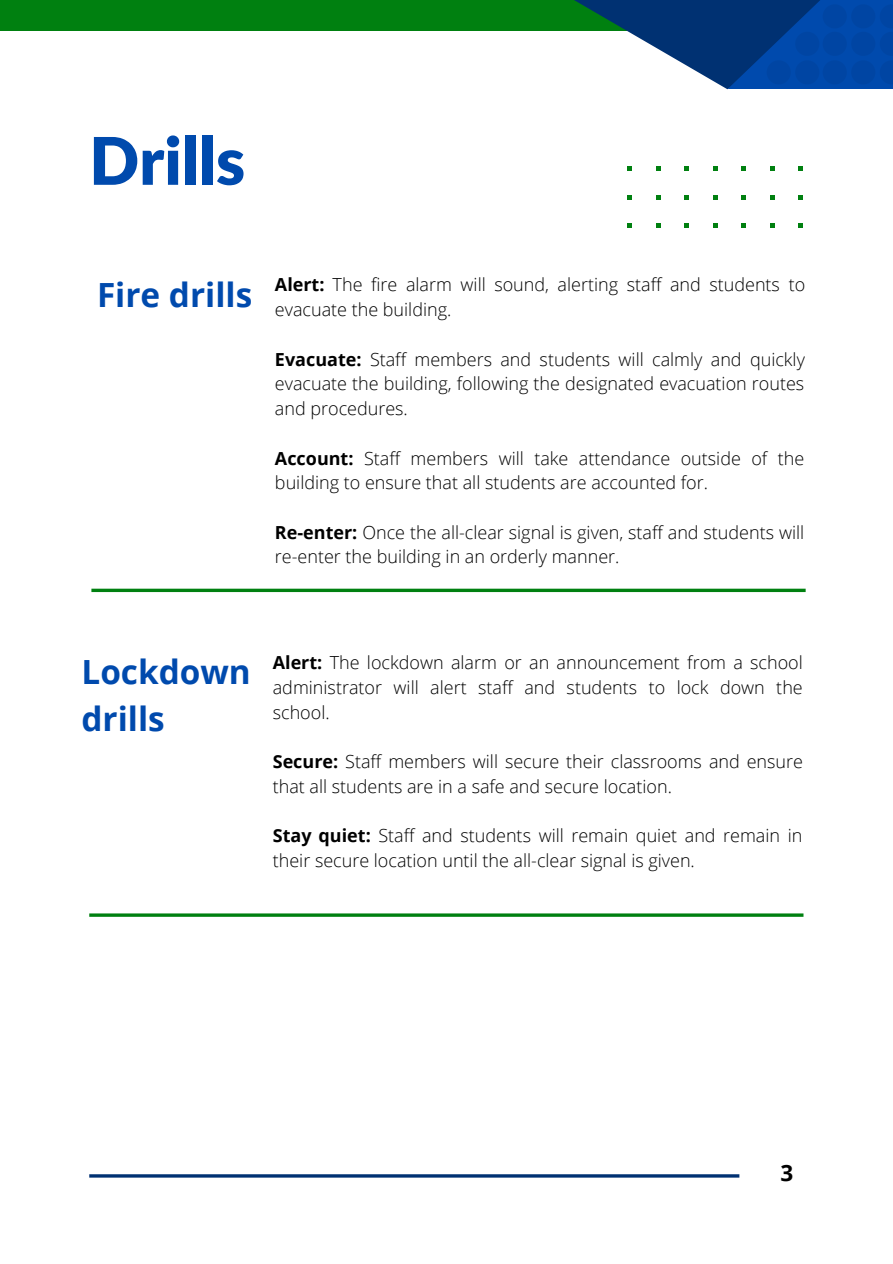
<style>
.page{position:relative;width:893px;height:1264px;background:#fff}
.page>*{position:absolute;margin:0;border:0;box-sizing:border-box;transform-origin:0 0}
.t1{font:900 65.55px "Lato";color:#004aad}
.t2{font:700 33.3px/46px "Open Sans";color:#004aad}
.t3{font:700 22.5px "Open Sans";color:#000}
.t4{font:300 18px/24.8px "Open Sans";color:#000}
.s1{font-weight:700}
</style>
<div class="page">
<svg style="left:627px;top:167px;width:5px;height:4px"></svg>
<svg style="left:627px;top:195px;width:5px;height:5px"></svg>
<svg style="left:627px;top:224px;width:5px;height:3px"></svg>
<svg style="left:656px;top:167px;width:4px;height:4px"></svg>
<svg style="left:656px;top:195px;width:4px;height:5px"></svg>
<svg style="left:656px;top:224px;width:4px;height:3px"></svg>
<svg style="left:684px;top:167px;width:5px;height:4px"></svg>
<svg style="left:684px;top:195px;width:5px;height:5px"></svg>
<svg style="left:684px;top:224px;width:5px;height:3px"></svg>
<svg style="left:713px;top:167px;width:4px;height:4px"></svg>
<svg style="left:713px;top:195px;width:4px;height:5px"></svg>
<svg style="left:713px;top:224px;width:4px;height:3px"></svg>
<svg style="left:741px;top:167px;width:5px;height:4px"></svg>
<svg style="left:741px;top:195px;width:5px;height:5px"></svg>
<svg style="left:741px;top:224px;width:5px;height:3px"></svg>
<svg style="left:770px;top:167px;width:4px;height:4px"></svg>
<svg style="left:770px;top:195px;width:4px;height:5px"></svg>
<svg style="left:770px;top:224px;width:4px;height:3px"></svg>
<svg style="left:798px;top:167px;width:5px;height:4px"></svg>
<svg style="left:798px;top:195px;width:5px;height:5px"></svg>
<svg style="left:798px;top:224px;width:5px;height:3px"></svg>
<svg style="left:91px;top:588px;width:714px;height:4px;background:#2b9538"></svg>
<hr style="left:89px;top:913px;width:714px;height:3px;background:#008010">
<hr style="left:89px;top:1174px;width:650px;height:3px;background:#003172">
<div style="left:0;top:0;width:699px;height:31px;background:#008010"></div>
<svg style="left:574px;top:0;width:153px;height:89px"></svg>
<svg style="left:727px;top:0;width:165px;height:89px;background:#003986"></svg>
<svg style="left:766px;top:4px;width:126px;height:80px;background:#0044a0"></svg>
<h1 class="t1" style="left:89px;top:120px;width:157px">Drills</h1>
<h2 class="t2" style="left:97px;top:271px;width:157px">Fire drills</h2>
<p class="t4" style="left:275px;top:272px;width:531px"><span class="s1">Alert:</span> The fire alarm will sound, alerting staff and students to evacuate the building.</p>
<p class="t4" style="left:275px;top:346px;width:531px;text-align:justify"><span class="s1">Evacuate:</span> Staff members and students will calmly and quickly evacuate the building, following the designated evacuation routes and procedures.</p>
<p class="t4" style="left:275px;top:445px;width:531px"><span class="s1">Account:</span> Staff members will take attendance outside of the building to ensure that all students are accounted for.</p>
<p class="t4" style="left:275px;top:519px;width:531px"><span class="s1">Re-enter:</span> Once the all-clear signal is given, staff and students will re-enter the building in an orderly manner.</p>
<h2 class="t2" style="left:81px;top:648px;width:171px">Lockdown drills</h2>
<p class="t4" style="left:273px;top:649px;width:531px;text-align:justify"><span class="s1">Alert:</span> The lockdown alarm or an announcement from a school administrator will alert staff and students to lock down the school.</p>
<p class="t4" style="left:273px;top:748px;width:531px"><span class="s1">Secure:</span> Staff members will secure their classrooms and ensure that all students are in a safe and secure location.</p>
<p class="t4" style="left:273px;top:823px;width:531px"><span class="s1">Stay quiet:</span> Staff and students will remain quiet and remain in their secure location until the all-clear signal is given.</p>
<p class="t3" style="left:780px;top:1156px;width:14px">3</p>
</div>
